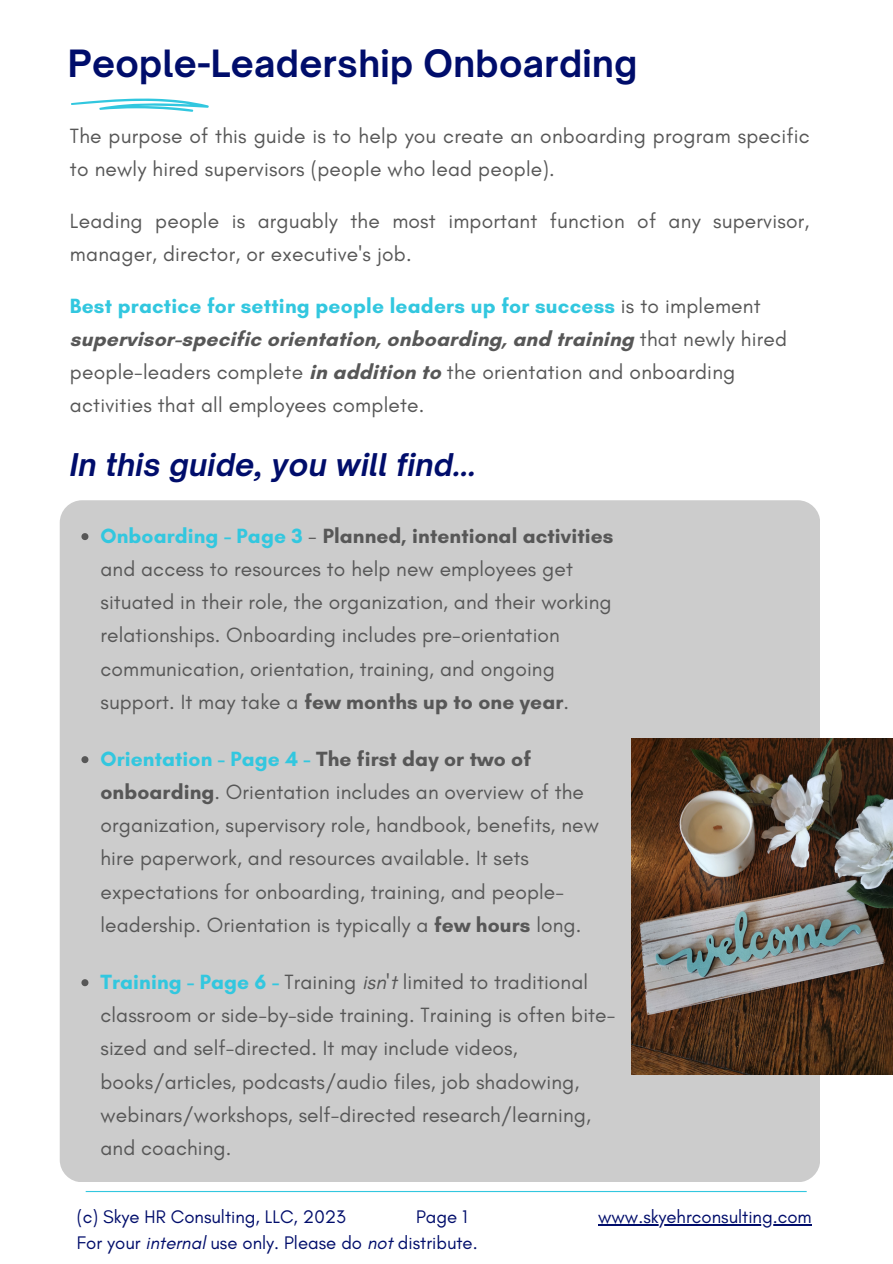
<style>
.page{position:relative;width:893px;height:1264px;background:#fff}
.page>*{position:absolute;margin:0;border:0;box-sizing:border-box;transform-origin:0 0}
.t1{font:700 36px "Open Sauce One";letter-spacing:.01em;color:#000d6b}
.t2{font:italic 700 30px "Open Sauce One";letter-spacing:.01em;color:#000d6b}
.t3{font:21px/33.2px "Glacial Indifference";letter-spacing:.005em;color:#575757}
.t4{font:18.6px "Glacial Indifference";color:#000d6b}
.s1{font-weight:700;color:#32c7df}
.s2{font-weight:700}
.s3{font-style:italic}
</style>
<div class="page">
<svg style="left:71px;top:98px;width:138px;height:14px"></svg>
<div style="left:60px;top:500px;width:760px;height:681px;background:#ccc;border-radius:22px"></div>
<svg style="left:81px;top:533px;width:7px;height:7px"></svg>
<svg style="left:81px;top:756px;width:7px;height:7px"></svg>
<svg style="left:81px;top:979px;width:7px;height:7px"></svg>
<img style="left:631px;top:738px;width:261px;height:336px">
<hr style="left:598px;top:1223px;width:213px;height:1px;background:#000d6b">
<hr style="left:86px;top:1190px;width:720px;height:1px;background:#32c7df">
<p class="t1" style="left:68px;top:41px;width:571px">People-Leadership Onboarding</p>
<p class="t3" style="left:70px;top:120px;width:741px">The purpose of this guide is to help you create an onboarding program specific to newly hired supervisors (people who lead people).</p>
<p class="t3" style="left:70px;top:204px;width:741px">Leading people is arguably the most important function of any supervisor, manager, director, or executive's job.</p>
<p class="t3" style="left:70px;top:289px;width:718px"><span class="s1">Best practice for setting people leaders up for success</span> is to implement <span class="s2">supervisor-specific orientation, onboarding, and training</span> that newly hired people-leaders complete <span class="s2">in addition to</span> the orientation and onboarding activities that all employees complete.</p>
<p class="t2" style="left:70px;top:446px;width:407px">In this guide, you will find...</p>
<p class="t3" style="left:100px;top:519px;width:514px"><span class="s1">Onboarding - Page 3</span> - <span class="s2">Planned, intentional activities </span>and access to resources to help new employees get situated in their role, the organization, and their working relationships. Onboarding includes pre-orientation communication, orientation, training, and ongoing support. It may take a <span class="s2">few months up to one year</span>.</p>
<p class="t3" style="left:100px;top:741px;width:500px"><span class="s1">Orientation - Page 4 -</span> <span class="s2">The first day or two of onboarding</span>. Orientation includes an overview of the organization, supervisory role, handbook, benefits, new hire paperwork, and resources available. It sets expectations for onboarding, training, and people&shy;leadership. Orientation is typically a <span class="s2">few hours</span> long.</p>
<p class="t3" style="left:100px;top:964px;width:516px"><span class="s1">Training - Page 6 -</span> Training <span class="s3">isn't</span> limited to traditional classroom or side-by-side training. Training is often bite&shy;sized and self-directed. It may include videos, books/articles, podcasts/audio files, job shadowing, webinars/workshops, self-directed research/learning, and coaching.</p>
<p class="t4" style="left:77px;top:1205px;width:270px">(c) Skye HR Consulting, LLC, 2023</p>
<p class="t4" style="left:416px;top:1205px;width:53px">Page 1</p>
<p class="t4" style="left:598px;top:1205px;width:215px">www.skyehrconsulting.com</p>
<p class="t4" style="left:77px;top:1230px;width:402px">For your <span class="s3">internal</span> use only. Please do <span class="s3">not</span> distribute.</p>
</div>
